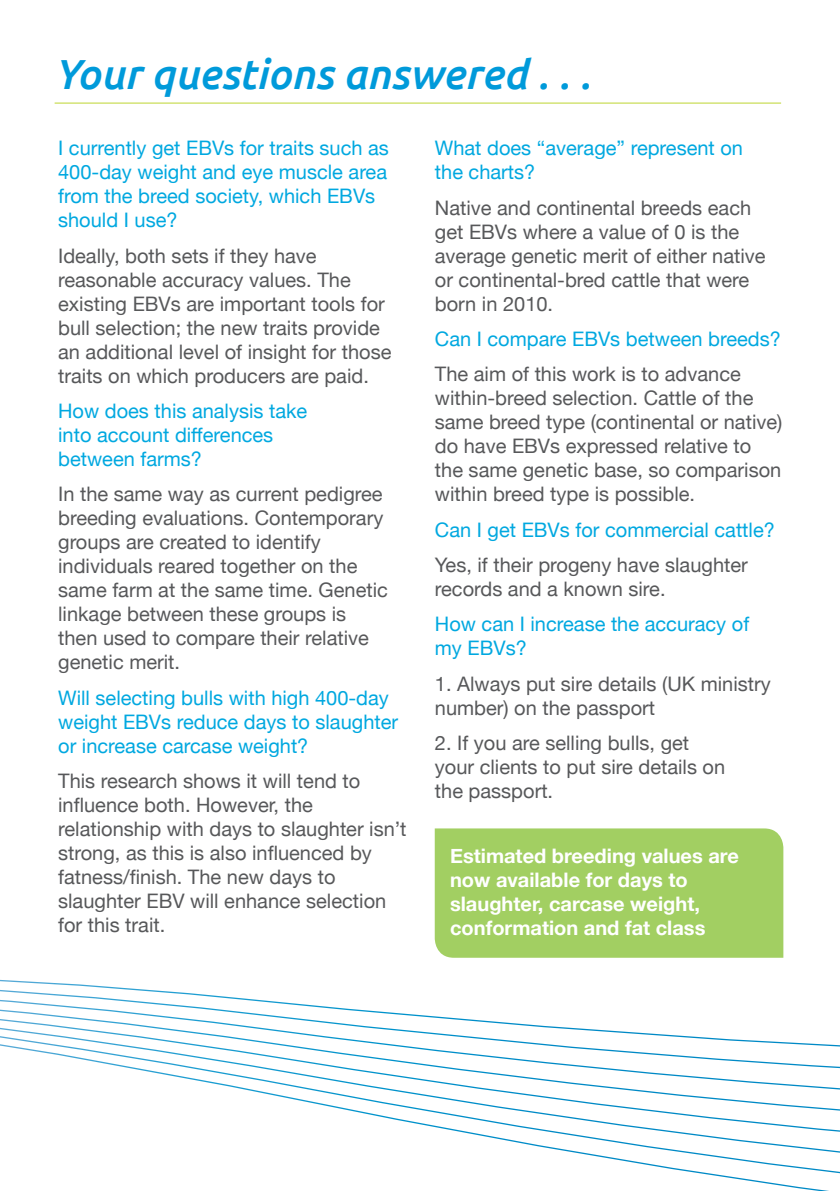
<style>
.page{position:relative;width:840px;height:1191px;background:#fff}
.page>*{position:absolute;margin:0;border:0;box-sizing:border-box;transform-origin:0 0}
.t1{font:italic 500 42px "Ubuntu";color:#009ada}
.t2{font:20px/24px "Helvetica Neue";color:#57585a}
.t3{font:20px/24px "Helvetica Neue";color:#00a8e0}
.t4{font:700 20px/24px "Helvetica Neue";color:#fff}
</style>
<div class="page">
<svg style="left:0;top:979px;width:839px;height:212px"></svg>
<hr style="left:55px;top:103px;width:725px;height:1px;background:#bed630">
<div style="left:434px;top:828px;width:349px;height:129px;background:#a2cf62"></div>
<h1 class="t1" style="left:55px;top:49px;width:537px">Your questions answered . . .</h1>
<p class="t3" style="left:58px;top:137px;width:332px">I currently get EBVs for traits such as<br>400-day weight and eye muscle area from the breed society, which EBVs should I use?</p>
<p class="t2" style="left:58px;top:244px;width:334px">Ideally, both sets if they have reasonable accuracy values. The existing EBVs are important tools for bull selection; the new traits provide an additional level of insight for those traits on which producers are paid.</p>
<p class="t3" style="left:58px;top:400px;width:250px">How does this analysis take into account differences between farms?</p>
<p class="t2" style="left:58px;top:483px;width:331px">In the same way as current pedigree breeding evaluations. Contemporary groups are created to identify individuals reared together on the same farm at the same time. Genetic linkage between these groups is then used to compare their relative genetic merit.</p>
<p class="t3" style="left:58px;top:687px;width:341px">Will selecting bulls with high 400-day weight EBVs reduce days to slaughter or increase carcase weight?</p>
<p class="t2" style="left:58px;top:770px;width:349px">This research shows it will tend to influence both. However, the relationship with days to slaughter isn’t strong, as this is also influenced by fatness/finish. The new days to slaughter EBV will enhance selection for this trait.</p>
<p class="t3" style="left:434px;top:137px;width:309px">What does “average” represent on the charts?</p>
<p class="t2" style="left:434px;top:196px;width:332px">Native and continental breeds each get EBVs where a value of 0 is the average genetic merit of either native or continental-bred cattle that were born in 2010.</p>
<p class="t3" style="left:434px;top:328px;width:347px">Can I compare EBVs between breeds?</p>
<p class="t2" style="left:434px;top:363px;width:349px">The aim of this work is to advance within-breed selection. Cattle of the same breed type (continental or native) do have EBVs expressed relative to the same genetic base, so comparison within breed type is possible.</p>
<p class="t3" style="left:434px;top:519px;width:341px">Can I get EBVs for commercial cattle?</p>
<p class="t2" style="left:434px;top:554px;width:314px">Yes, if their progeny have slaughter records and a known sire.</p>
<p class="t3" style="left:434px;top:613px;width:316px">How can I increase the accuracy of my EBVs?</p>
<p class="t2" style="left:434px;top:673px;width:337px">1. Always put sire details (UK ministry number) on the passport</p>
<p class="t2" style="left:434px;top:732px;width:292px">2. If you are selling bulls, get your clients to put sire details on the passport.</p>
<p class="t4" style="left:450px;top:844px;width:290px">Estimated breeding values are now available for days to slaughter, carcase weight, conformation and fat class</p>
</div>
